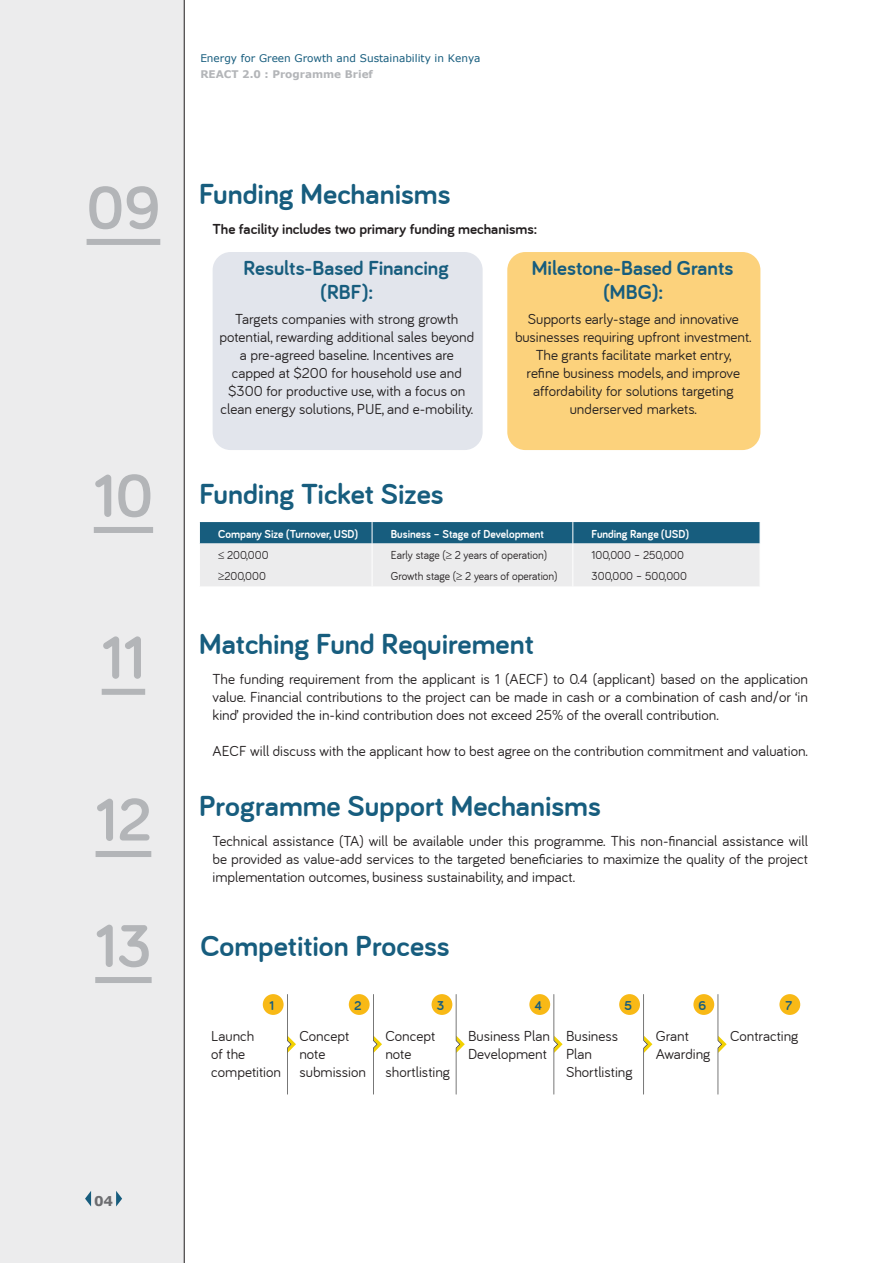
<style>
.page{position:relative;width:893px;height:1263px;background:#fff}
.page>*{position:absolute;margin:0;border:0;box-sizing:border-box;transform-origin:0 0}
.t1{font:700 61.5px "Bariol";color:#b3b5b8}
.t2{font:700 30px "Bariol";color:#175d7e}
.t3{font:700 21px/24px "Bariol";color:#175d7e;text-align:center}
.t4{font:15px/18px "Bariol";color:#231f20}
.t5{font:700 15px "Bariol";color:#231f20}
.t6{font:700 13.5px "Verdana";color:#6c6d70}
.t7{font:700 13.35px "Bariol";color:#175d7e}
.t8{font:12px "Bariol";color:#231f20;scale:.95 1}
.t9{font:700 12px "Bariol";color:#fff;scale:.95 1}
.t10{font:10.5px/16.4px "Verdana";color:#175d7e}
.s1{font-weight:700;color:#b3b5b8}
</style>
<div class="page">
<div style="left:0;top:0;width:184px;height:1263px;background:#ececed"></div>
<hr style="left:184px;top:0;width:1px;height:1263px;background:#231f20">
<div style="left:87px;top:239px;width:73px;height:6px;background:#b3b5b8"></div>
<div style="left:94px;top:527px;width:59px;height:6px;background:#b3b5b8"></div>
<svg style="left:85px;top:1191px;width:6px;height:15px"></svg>
<svg style="left:116px;top:1191px;width:6px;height:15px"></svg>
<div style="left:213px;top:252px;width:270px;height:198px;background:#e2e5ec;border-radius:18px"></div>
<div style="left:507px;top:252px;width:253px;height:198px;background:#fcd27c;border-radius:18px"></div>
<svg style="left:199px;top:522px;width:561px;height:64px;background:#a6bdc8"></svg>
<div style="left:102px;top:689px;width:43px;height:6px;background:#b3b5b8"></div>
<div style="left:96px;top:851px;width:55px;height:6px;background:#b3b5b8"></div>
<div style="left:95px;top:977px;width:57px;height:6px;background:#b3b5b8"></div>
<div style="left:263px;top:994px;width:21px;height:21px;background:#f8b916;border-radius:50%"></div>
<div style="left:349px;top:994px;width:21px;height:21px;background:#f8b916;border-radius:50%"></div>
<div style="left:432px;top:994px;width:20px;height:21px;background:#f8b916;border-radius:50%"></div>
<div style="left:529px;top:994px;width:21px;height:21px;background:#f8b916;border-radius:50%"></div>
<div style="left:619px;top:994px;width:21px;height:21px;background:#f8b916;border-radius:50%"></div>
<div style="left:693px;top:994px;width:21px;height:21px;background:#f8b916;border-radius:50%"></div>
<div style="left:779px;top:994px;width:21px;height:21px;background:#f8b916;border-radius:50%"></div>
<svg style="left:287px;top:994px;width:9px;height:100px"></svg>
<svg style="left:373px;top:994px;width:9px;height:100px"></svg>
<svg style="left:456px;top:994px;width:9px;height:100px"></svg>
<svg style="left:554px;top:994px;width:9px;height:100px"></svg>
<svg style="left:643px;top:994px;width:9px;height:100px"></svg>
<svg style="left:718px;top:994px;width:9px;height:100px"></svg>
<p class="t1" style="left:87px;top:173px;width:75px">09</p>
<p class="t1" style="left:94px;top:461px;width:61px">10</p>
<p class="t1" style="left:102px;top:623px;width:45px">11</p>
<p class="t1" style="left:96px;top:785px;width:57px">12</p>
<p class="t1" style="left:95px;top:911px;width:58px">13</p>
<p class="t10" style="left:200px;top:50px;width:282px">Energy for Green Growth and Sustainability in Kenya<br><span class="s1">REACT 2.0 : Programme Brief</span></p>
<p class="t2" style="left:199px;top:177px;width:253px">Funding Mechanisms</p>
<p class="t5" style="left:213px;top:220px;width:326px">The facility includes two primary funding mechanisms:</p>
<p class="t3" style="left:243px;top:256px;width:207px">Results-Based Financing (RBF):</p>
<p class="t4" style="left:219px;top:310px;width:256px;text-align:center">Targets companies with strong growth potential, rewarding additional sales beyond a pre-agreed baseline. Incentives are capped at $200 for household use and $300 for productive use, with a focus on clean energy solutions, PUE, and e-mobility.</p>
<p class="t3" style="left:532px;top:256px;width:203px">Milestone-Based Grants (MBG):</p>
<p class="t4" style="left:515px;top:310px;width:238px;text-align:center">Supports early-stage and innovative businesses requiring upfront investment.<br>The grants facilitate market entry,<br>refine business models, and improve affordability for solutions targeting underserved markets.</p>
<p class="t2" style="left:199px;top:477px;width:246px">Funding Ticket Sizes</p>
<p class="t9" style="left:218px;top:527px;width:149px">Company Size (Turnover, USD)</p>
<p class="t9" style="left:391px;top:527px;width:163px">Business – Stage of Development</p>
<p class="t9" style="left:592px;top:527px;width:104px">Funding Range (USD)</p>
<p class="t8" style="left:218px;top:548px;width:55px">≤ 200,000</p>
<p class="t8" style="left:391px;top:548px;width:166px">Early stage (≥ 2 years of operation)</p>
<p class="t8" style="left:592px;top:548px;width:99px">100,000 – 250,000</p>
<p class="t8" style="left:218px;top:570px;width:52px">≥200,000</p>
<p class="t8" style="left:391px;top:570px;width:177px">Growth stage (≥ 2 years of operation)</p>
<p class="t8" style="left:592px;top:570px;width:102px">300,000 – 500,000</p>
<p class="t2" style="left:199px;top:626px;width:336px">Matching Fund Requirement</p>
<p class="t4" style="left:213px;top:670px;width:597px;text-align:justify">The funding requirement from the applicant is 1 (AECF) to 0.4 (applicant) based on the application value. Financial contributions to the project can be made in cash or a combination of cash and/or ‘in kind’ provided the in-kind contribution does not exceed 25% of the overall contribution.</p>
<p class="t4" style="left:213px;top:742px;width:597px">AECF will discuss with the applicant how to best agree on the contribution commitment and valuation.</p>
<p class="t2" style="left:199px;top:789px;width:403px">Programme Support Mechanisms</p>
<p class="t4" style="left:213px;top:832px;width:597px;text-align:justify">Technical assistance (TA) will be available under this programme. This non-financial assistance will be provided as value-add services to the targeted beneficiaries to maximize the quality of the project implementation outcomes, business sustainability, and impact.</p>
<p class="t2" style="left:200px;top:929px;width:251px">Competition Process</p>
<p class="t7" style="left:269px;top:998px;width:6px">1</p>
<p class="t7" style="left:354px;top:998px;width:9px">2</p>
<p class="t7" style="left:437px;top:998px;width:9px">3</p>
<p class="t7" style="left:535px;top:998px;width:9px">4</p>
<p class="t7" style="left:624px;top:998px;width:9px">5</p>
<p class="t7" style="left:698px;top:998px;width:9px">6</p>
<p class="t7" style="left:785px;top:998px;width:8px">7</p>
<p class="t4" style="left:211px;top:1026px;width:71px">Launch<br>of the competition</p>
<p class="t4" style="left:385px;top:1026px;width:66px">Concept note shortlisting</p>
<p class="t4" style="left:566px;top:1026px;width:68px">Business<br>Plan<br>Shortlisting</p>
<p class="t4" style="left:468px;top:1026px;width:83px">Business Plan<br>Development</p>
<p class="t4" style="left:656px;top:1026px;width:56px">Grant<br>Awarding</p>
<p class="t4" style="left:299px;top:1026px;width:51px">Concept</p>
<p class="t4" style="left:730px;top:1026px;width:70px">Contracting</p>
<p class="t4" style="left:299px;top:1044px;width:68px">note submission</p>
<p class="t6" style="left:94px;top:1192px;width:21px">04</p>
</div>
